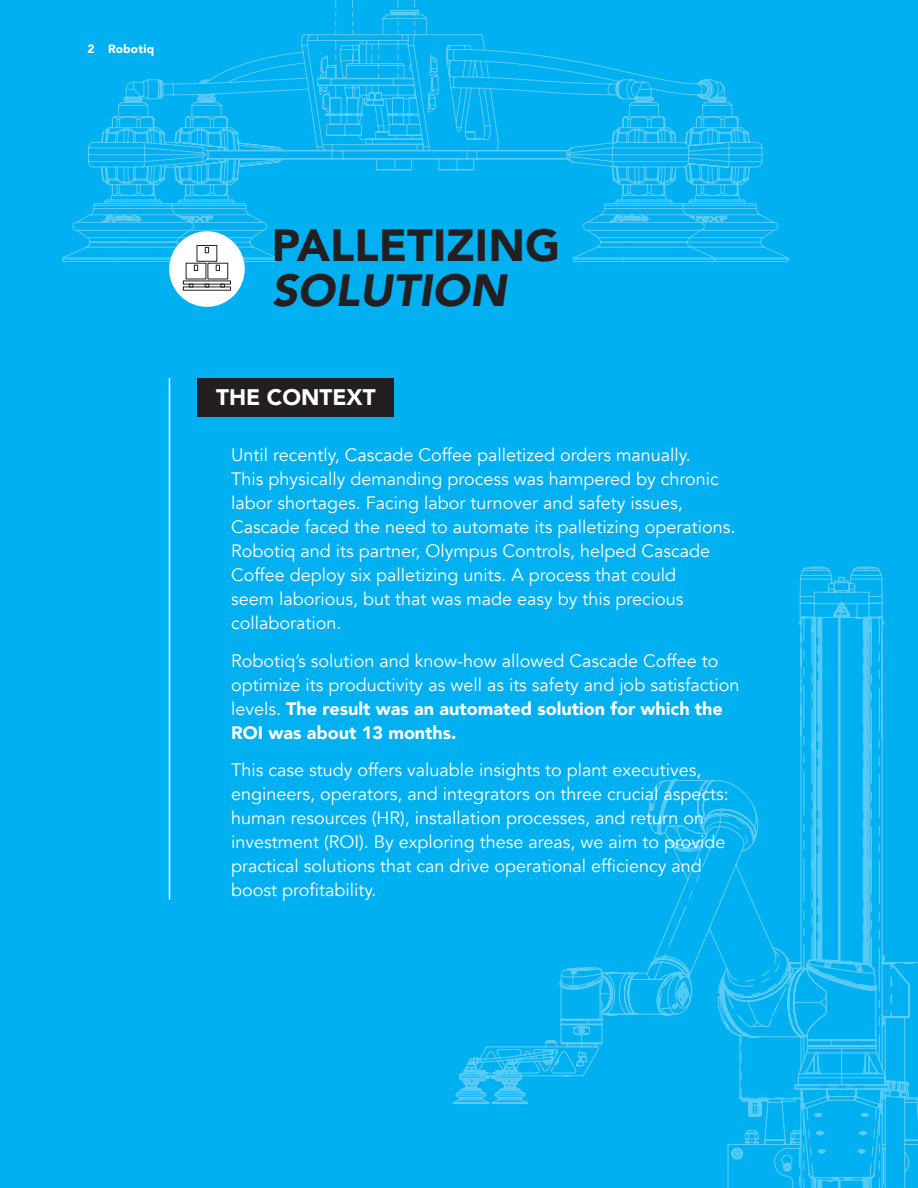
<style>
.page{position:relative;width:918px;height:1188px;background:#00b0f0}
.page>*{position:absolute;margin:0;border:0;box-sizing:border-box;transform-origin:0 0}
.t1{font:900 45px "Avenir";color:#231f20}
.t2{font:italic 900 45px "Avenir";color:#231f20}
.t3{font:900 22.5px "Avenir";color:#fff}
.t4{font:18px/24px "Avenir";color:#fff}
.t5{font:900 12px "Avenir";letter-spacing:.02em;color:#fff}
.s1{font-weight:900}
</style>
<div class="page">
<svg style="left:62px;top:0;width:727px;height:263px"></svg>
<svg style="left:367px;top:99px;width:15px;height:7px"></svg>
<svg style="left:407px;top:134px;width:15px;height:1px"></svg>
<svg style="left:330px;top:124px;width:29px;height:1px"></svg>
<svg style="left:371px;top:40px;width:1px;height:24px"></svg>
<svg style="left:378px;top:40px;width:1px;height:38px"></svg>
<svg style="left:408px;top:0;width:7px;height:41px"></svg>
<svg style="left:352px;top:85px;width:1px;height:12px"></svg>
<svg style="left:352px;top:0;width:1px;height:64px"></svg>
<svg style="left:398px;top:85px;width:1px;height:12px"></svg>
<svg style="left:398px;top:0;width:1px;height:78px"></svg>
<svg style="left:335px;top:85px;width:1px;height:12px"></svg>
<svg style="left:335px;top:0;width:1px;height:78px"></svg>
<svg style="left:453px;top:1046px;width:76px;height:58px"></svg>
<svg style="left:546px;top:967px;width:73px;height:98px"></svg>
<svg style="left:800px;top:567px;width:36px;height:24px"></svg>
<svg style="left:847px;top:567px;width:35px;height:24px"></svg>
<svg style="left:628px;top:604px;width:290px;height:584px"></svg>
<hr style="left:169px;top:378px;width:1px;height:522px;background:#fff">
<div style="left:169px;top:231px;width:76px;height:76px;background:#fff;border-radius:50%"></div>
<div style="left:183px;top:281px;width:48px;height:4px;border:1px solid #231f20"></div>
<svg style="left:185px;top:245px;width:43px;height:43px"></svg>
<div style="left:198px;top:378px;width:196px;height:38px;background:#231f20"></div>
<p class="t5" style="left:87px;top:38px;width:69px">2 Robotiq</p>
<h1 class="t1" style="left:272px;top:207px;width:290px">PALLETIZING</h1>
<h1 class="t2" style="left:272px;top:253px;width:236px">SOLUTION</h1>
<p class="t3" style="left:216px;top:378px;width:161px">THE CONTEXT</p>
<p class="t4" style="left:231px;top:443px;width:506px">Until recently, Cascade Coffee palletized orders manually.<br>This physically demanding process was hampered by chronic labor shortages. Facing labor turnover and safety issues, Cascade faced the need to automate its palletizing operations.<br>Robotiq and its partner, Olympus Controls, helped Cascade Coffee deploy six palletizing units. A process that could<br>seem laborious, but that was made easy by this precious collaboration.</p>
<p class="t4" style="left:231px;top:649px;width:510px">Robotiq’s solution and know-how allowed Cascade Coffee to optimize its productivity as well as its safety and job satisfaction levels. <span class="s1">The result was an automated solution for which the ROI was about 13 months.</span></p>
<p class="t4" style="left:231px;top:758px;width:499px">This case study offers valuable insights to plant executives, engineers, operators, and integrators on three crucial aspects: human resources (HR), installation processes, and return on investment (ROI). By exploring these areas, we aim to provide practical solutions that can drive operational efficiency and boost profitability.</p>
</div>
